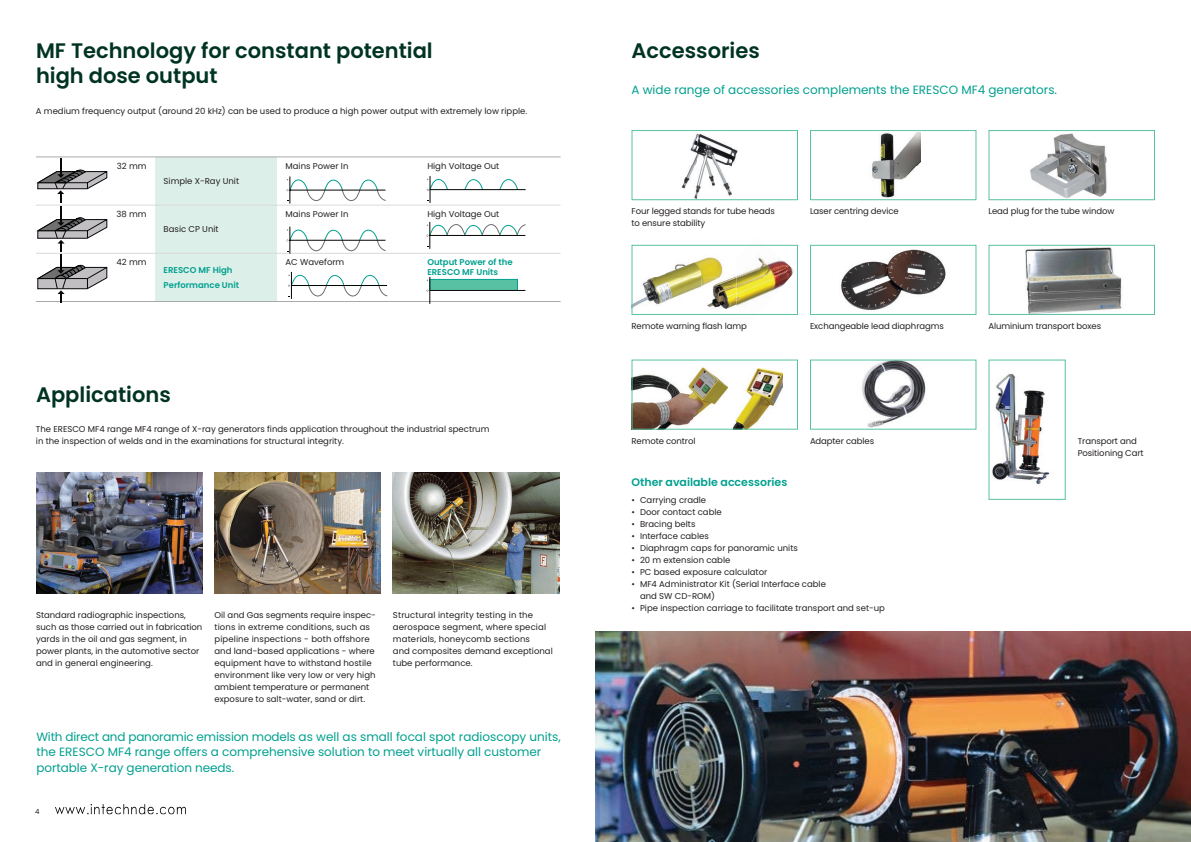
<style>
.page{position:relative;width:1191px;height:842px;background:#fff}
.page>*{position:absolute;margin:0;border:0;box-sizing:border-box;transform-origin:0 0}
.t1{font:600 21px/25.2px "Poppins";color:#003323}
.t2{font:12px/15.6px "Poppins";color:#00a08f}
.t3{font:600 11px "Poppins";color:#00a08f}
.t4{font:8.5px/12px "Poppins";color:#231f20}
.t5{font:600 8.5px/14.5px "Poppins";color:#00a08f}
.t6{font:7px "Poppins";color:#231f20}
</style>
<div class="page">
<img style="left:733px;top:369px;width:49px;height:59px">
<img style="left:736px;top:244px;width:59px;height:62px">
<img style="left:631px;top:244px;width:105px;height:34px">
<img style="left:633px;top:278px;width:80px;height:30px">
<img style="left:713px;top:259px;width:23px;height:27px">
<img style="left:701px;top:286px;width:35px;height:23px">
<img style="left:595px;top:631px;width:596px;height:211px">
<img style="left:681px;top:133px;width:57px;height:65px">
<div style="left:631px;top:130px;width:167px;height:70px;border:1px solid #59c1a3"></div>
<div style="left:631px;top:245px;width:167px;height:70px;border:1px solid #59c1a3"></div>
<img style="left:633px;top:367px;width:95px;height:61px">
<div style="left:631px;top:359px;width:167px;height:71px;border:1px solid #59c1a3"></div>
<img style="left:872px;top:132px;width:48px;height:66px">
<div style="left:810px;top:130px;width:166px;height:70px;border:1px solid #59c1a3"></div>
<img style="left:841px;top:249px;width:105px;height:62px">
<div style="left:810px;top:245px;width:166px;height:70px;border:1px solid #59c1a3"></div>
<img style="left:861px;top:361px;width:65px;height:67px">
<div style="left:810px;top:359px;width:166px;height:71px;border:1px solid #59c1a3"></div>
<img style="left:1030px;top:133px;width:77px;height:65px">
<div style="left:988px;top:130px;width:167px;height:70px;border:1px solid #59c1a3"></div>
<img style="left:1025px;top:247px;width:98px;height:66px">
<div style="left:988px;top:245px;width:167px;height:70px;border:1px solid #59c1a3"></div>
<img style="left:992px;top:374px;width:58px;height:111px">
<img style="left:36px;top:472px;width:166px;height:122px">
<img style="left:214px;top:472px;width:167px;height:122px">
<img style="left:393px;top:472px;width:166px;height:122px">
<div style="left:155px;top:158px;width:122px;height:143px;background:#ddefe9"></div>
<hr style="left:36px;top:253px;width:119px;height:1px;background:#d9dadc">
<hr style="left:155px;top:253px;width:122px;height:1px;background:#d9dadc">
<hr style="left:277px;top:253px;width:142px;height:1px;background:#d9dadc">
<hr style="left:419px;top:253px;width:141px;height:1px;background:#d9dadc">
<hr style="left:36px;top:301px;width:119px;height:1px;background:#a8a9ad">
<hr style="left:155px;top:301px;width:122px;height:1px;background:#a8a9ad">
<hr style="left:277px;top:301px;width:142px;height:1px;background:#a8a9ad">
<hr style="left:419px;top:301px;width:141px;height:1px;background:#a8a9ad">
<hr style="left:36px;top:157px;width:119px;height:1px;background:#a8a9ad">
<hr style="left:155px;top:157px;width:122px;height:1px;background:#a8a9ad">
<hr style="left:277px;top:157px;width:142px;height:1px;background:#a8a9ad">
<hr style="left:419px;top:157px;width:141px;height:1px;background:#a8a9ad">
<hr style="left:36px;top:205px;width:119px;height:1px;background:#d9dadc">
<hr style="left:155px;top:205px;width:122px;height:1px;background:#d9dadc">
<hr style="left:277px;top:205px;width:142px;height:1px;background:#d9dadc">
<hr style="left:419px;top:205px;width:141px;height:1px;background:#d9dadc">
<svg style="left:287px;top:176px;width:99px;height:27px"></svg>
<svg style="left:287px;top:227px;width:99px;height:27px"></svg>
<svg style="left:288px;top:272px;width:99px;height:27px"></svg>
<svg style="left:37px;top:159px;width:70px;height:143px"></svg>
<hr style="left:430px;top:189px;width:95px;height:1px;background:#040503">
<svg style="left:427px;top:176px;width:91px;height:27px"></svg>
<svg style="left:426px;top:222px;width:100px;height:27px"></svg>
<div style="left:429px;top:279px;width:89px;height:12px;background:#59c1a3;border:1px solid #00a08f"></div>
<hr style="left:429px;top:290px;width:96px;height:1px;background:#040503">
<svg style="left:426px;top:277px;width:4px;height:27px"></svg>
<img style="left:55px;top:804px;width:131px;height:11px">
<h1 class="t1" style="left:36px;top:38px;width:398px">MF Technology for constant potential high dose output</h1>
<p class="t4" style="left:36px;top:105px;width:493px">A medium frequency output (around 20 kHz) can be used to produce a high power output with extremely low ripple.</p>
<p class="t4" style="left:117px;top:160px;width:31px">32 mm</p>
<p class="t4" style="left:116px;top:208px;width:32px">38 mm</p>
<p class="t4" style="left:117px;top:256px;width:32px">42 mm</p>
<p class="t4" style="left:164px;top:175px;width:77px">Simple X-Ray Unit</p>
<p class="t4" style="left:164px;top:223px;width:57px">Basic CP Unit</p>
<p class="t5" style="left:164px;top:263px;width:77px">ERESCO MF High<br>Performance Unit</p>
<h1 class="t1" style="left:36px;top:382px;width:136px">Applications</h1>
<p class="t4" style="left:285px;top:160px;width:64px">Mains Power In</p>
<p class="t4" style="left:427px;top:160px;width:74px">High Voltage Out</p>
<p class="t4" style="left:285px;top:208px;width:64px">Mains Power In</p>
<p class="t4" style="left:427px;top:208px;width:74px">High Voltage Out</p>
<p class="t4" style="left:285px;top:256px;width:60px">AC Waveform</p>
<p class="t5" style="left:427px;top:257px;width:87px;line-height:10px">Output Power of the<br>ERESCO MF Units</p>
<p class="t4" style="left:36px;top:423px;width:455px">The ERESCO MF4 range MF4 range of X-ray generators finds application throughout the industrial spectrum in the inspection of welds and in the examinations for structural integrity.</p>
<p class="t4" style="left:36px;top:609px;width:168px">Standard radiographic inspections, such as those carried out in fabrication yards in the oil and gas segment, in power plants, in the automotive sector and in general engineering.</p>
<p class="t4" style="left:214px;top:609px;width:163px">Oil and Gas segments require inspec&shy;tions in extreme conditions, such as pipeline inspections - both offshore and land-based applications - where equipment have to withstand hostile environment like very low or very high ambient temperature or permanent exposure to salt-water, sand or dirt.</p>
<p class="t4" style="left:393px;top:609px;width:161px">Structural integrity testing in the aerospace segment, where special materials, honeycomb sections<br>and composites demand exceptional tube performance.</p>
<h2 class="t2" style="left:36px;top:729px;width:526px">With direct and panoramic emission models as well as small focal spot radioscopy units, the ERESCO MF4 range offers a comprehensive solution to meet virtually all customer portable X-ray generation needs.</h2>
<p class="t6" style="left:35px;top:808px;width:6px">4</p>
<h1 class="t1" style="left:631px;top:38px;width:130px">Accessories</h1>
<h2 class="t2" style="left:631px;top:82px;width:427px">A wide range of accessories complements the ERESCO MF4 generators.</h2>
<p class="t4" style="left:631px;top:205px;width:145px">Four legged stands for tube heads to ensure stability</p>
<p class="t4" style="left:810px;top:205px;width:90px">Laser centring device</p>
<p class="t4" style="left:988px;top:205px;width:127px">Lead plug for the tube window</p>
<p class="t4" style="left:631px;top:320px;width:117px">Remote warning flash lamp</p>
<p class="t4" style="left:810px;top:320px;width:135px">Exchangeable lead diaphragms</p>
<p class="t4" style="left:988px;top:320px;width:114px">Aluminium transport boxes</p>
<p class="t4" style="left:631px;top:435px;width:65px">Remote control</p>
<p class="t4" style="left:810px;top:435px;width:66px">Adapter cables</p>
<p class="t4" style="left:1077px;top:435px;width:67px">Transport and<br>Positioning Cart</p>
<p class="t3" style="left:631px;top:476px;width:157px">Other available accessories</p>
<p class="t4" style="left:631px;top:494px;width:76px">• Carrying cradle</p>
<p class="t4" style="left:631px;top:506px;width:92px">• Door contact cable</p>
<p class="t4" style="left:631px;top:518px;width:65px">• Bracing belts</p>
<p class="t4" style="left:631px;top:530px;width:79px">• Interface cables</p>
<p class="t4" style="left:631px;top:542px;width:168px">• Diaphragm caps for panoramic units</p>
<p class="t4" style="left:631px;top:554px;width:100px">• 20 m extension cable</p>
<p class="t4" style="left:631px;top:566px;width:137px">• PC based exposure calculator</p>
<p class="t4" style="left:640px;top:578px;width:187px;text-indent:-8px">• MF4 Administrator Kit (Serial Interface cable and SW CD-ROM)</p>
<p class="t4" style="left:631px;top:602px;width:255px">• Pipe inspection carriage to facilitate transport and set-up</p>
</div>
